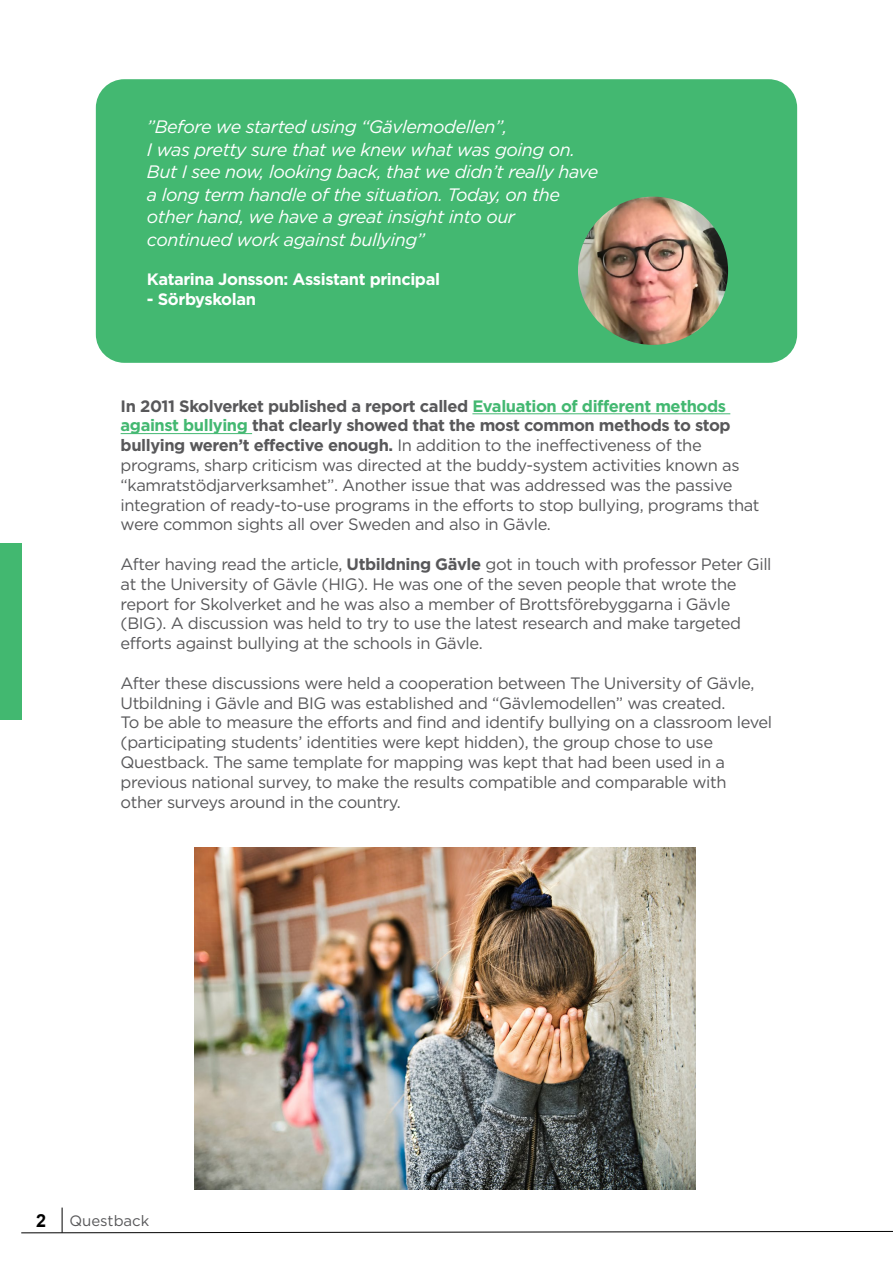
<style>
.page{position:relative;width:893px;height:1263px;background:#fff}
.page>*{position:absolute;margin:0;border:0;box-sizing:border-box;transform-origin:0 0}
.t1{font:italic 18px/22.5px "Gotham";letter-spacing:-.025em;color:#fff}
.t2{font:700 18px "Arial";color:#000}
.t3{font:16.5px/19.8px "Gotham";letter-spacing:-.025em;color:#58585a}
.t4{font:700 16.5px "Gotham";letter-spacing:-.025em;color:#fff}
.t5{font:15px "Gotham";color:#58585a}
.s1{font-weight:700}
.s2{font-weight:700;color:#43b871}
</style>
<div class="page">
<div style="left:0;top:543px;width:21px;height:177px;background:#42b870"></div>
<div style="left:96px;top:79px;width:701px;height:284px;background:#43b871;border-radius:28px"></div>
<svg style="left:21px;top:1207px;width:872px;height:26px"></svg>
<hr style="left:472px;top:413px;width:258px;height:1px;background:#43b871">
<hr style="left:121px;top:433px;width:131px;height:1px;background:#43b871">
<img style="left:195px;top:848px;width:500px;height:341px">
<img style="left:578px;top:197px;width:150px;height:148px">
<p class="t1" style="left:147px;top:116px;width:453px">”Before we started using “Gävlemodellen”,<br>I was pretty sure that we knew what was going on.<br>But I see now, looking back, that we didn’t really have a long term handle of the situation. Today, on the other hand, we have a great insight into our continued work against bullying”</p>
<p class="t4" style="left:147px;top:270px;width:295px">Katarina Jonsson: Assistant principal</p>
<p class="t4" style="left:147px;top:290px;width:111px">- Sörbyskolan</p>
<p class="t3" style="left:121px;top:396px;width:640px"><span class="s1">In 2011 Skolverket published a report called</span> <span class="s2">Evaluation of different methods against bullying</span> <span class="s1">that clearly showed that the most common methods to stop bullying weren’t effective enough.</span> In addition to the ineffectiveness of the programs, sharp criticism was directed at the buddy-system activities known as “kamratstödjarverksamhet”. Another issue that was addressed was the passive integration of ready-to-use programs in the efforts to stop bullying, programs that were common sights all over Sweden and also in Gävle.</p>
<p class="t3" style="left:121px;top:554px;width:652px">After having read the article, <span class="s1">Utbildning Gävle</span> got in touch with professor Peter Gill at the University of Gävle (HIG). He was one of the seven people that wrote the report for Skolverket and he was also a member of Brottsförebyggarna i Gävle (BIG). A discussion was held to try to use the latest research and make targeted efforts against bullying at the schools in Gävle.</p>
<p class="t3" style="left:121px;top:673px;width:653px">After these discussions were held a cooperation between The University of Gävle, Utbildning i Gävle and BIG was established and “Gävlemodellen” was created.<br>To be able to measure the efforts and find and identify bullying on a classroom level (participating students’ identities were kept hidden), the group chose to use Questback. The same template for mapping was kept that had been used in a previous national survey, to make the results compatible and comparable with other surveys around in the country.</p>
<p class="t2" style="left:36px;top:1209px;width:12px">2</p>
<p class="t5" style="left:69px;top:1212px;width:81px">Questback</p>
</div>
